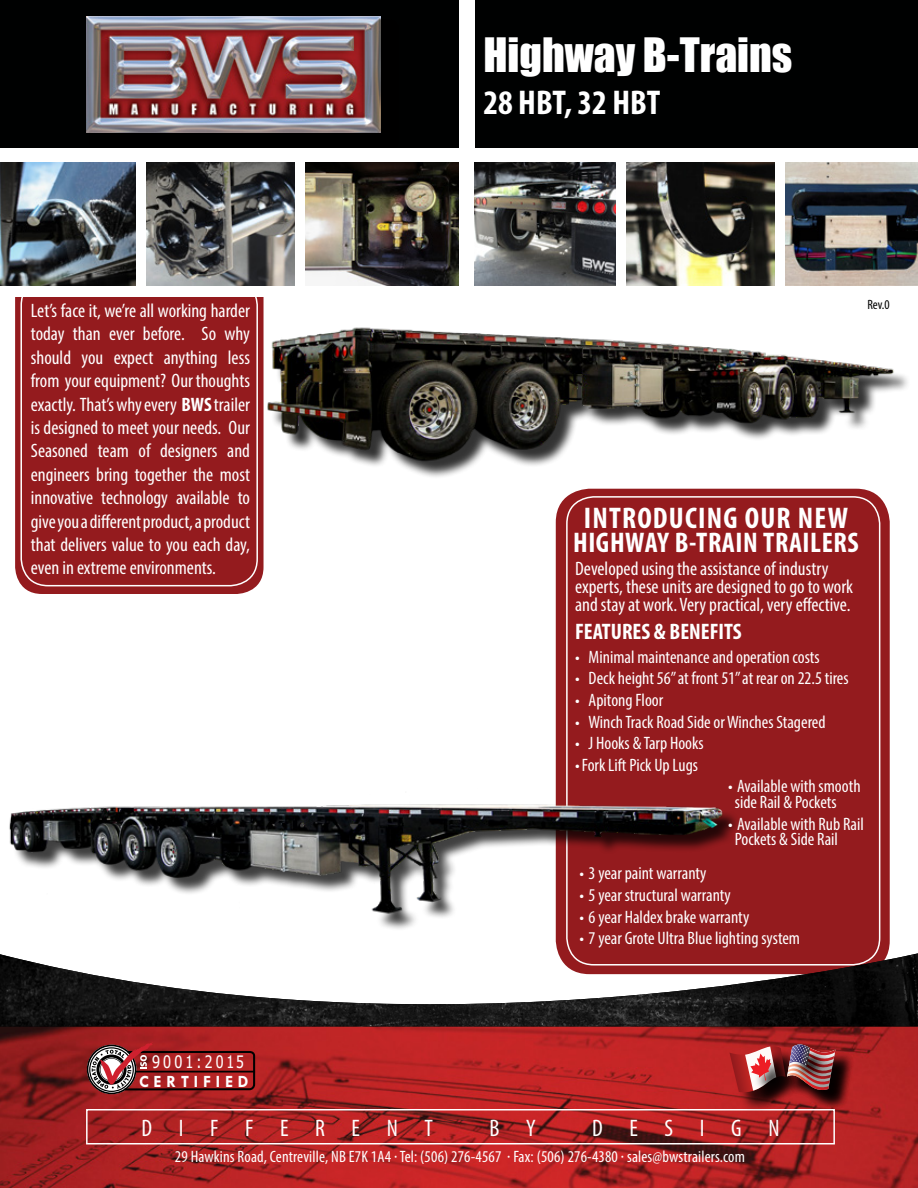
<style>
.page{position:relative;width:918px;height:1188px;background:#fff}
.page>*{position:absolute;margin:0;border:0;box-sizing:border-box;transform-origin:0 0}
.t1{font:43.5px "Impact";color:#fff}
.t2{font:700 condensed 34.5px "Myriad Pro";color:#fff}
.t3{font:700 condensed 30px "Myriad Pro";letter-spacing:.04em;color:#fff}
.t4{font:700 condensed 28.5px "Myriad Pro";letter-spacing:.02em;color:#fff}
.t5{font:condensed 24px "Myriad Pro";letter-spacing:1.11em;color:#fff}
.t6{font:700 condensed 22.5px "Myriad Pro";color:#fff}
.t7{font:condensed 19.5px/23.4px "Myriad Pro";color:#fff}
.t8{font:condensed 18px/15.6px "Myriad Pro";color:#fff}
.t9{font:700 17.25px "Tw Cen";letter-spacing:.29em;color:#fff}
.t10{font:17.25px "Tahoma";letter-spacing:.21em;color:#fff;scale:.84 1}
.t11{font:condensed 16.5px "Myriad Pro";letter-spacing:.01em;color:#fff}
.t12{font:condensed 13.5px "Myriad Pro";color:#000}
.s1{font-weight:700}
</style>
<div class="page">
<div style="left:0;top:0;width:918px;height:149px;background:#000101"></div>
<div style="left:556px;top:489px;width:334px;height:485px;background:#941b1e;border-radius:34px"></div>
<div style="left:566px;top:496px;width:314px;height:470px;border:2px solid #fff;border-radius:27px"></div>
<img style="left:0;top:1071px;width:918px;height:117px">
<div style="left:86px;top:1109px;width:749px;height:35px;border:2px solid #fff"></div>
<img style="left:86px;top:17px;width:295px;height:115px">
<svg style="left:87px;top:1071px;width:168px;height:23px;background:#8f2f30"></svg>
<div style="left:732px;top:1048px;width:73px;height:64px;background:#000;opacity:.75"></div>
<div style="left:747px;top:1048px;width:48px;height:61px;background:#000;opacity:.75"></div>
<div style="left:753px;top:1056px;width:37px;height:43px;background:#000;opacity:.75"></div>
<div style="left:789px;top:1046px;width:65px;height:63px;background:#b92525"></div>
<div style="left:789px;top:1075px;width:59px;height:34px;background:#000;opacity:.75"></div>
<div style="left:809px;top:1061px;width:43px;height:26px;background:#000;opacity:.75"></div>
<div style="left:810px;top:1055px;width:43px;height:26px;background:#000;opacity:.75"></div>
<svg style="left:729px;top:1071px;width:106px;height:23px;background:#7e3838"></svg>
<svg style="left:0;top:950px;width:918px;height:121px;background:#af3031"></svg>
<img style="left:0;top:953px;width:918px;height:75px">
<div style="left:459px;top:0;width:15px;height:150px;background:#fff"></div>
<img style="left:267px;top:327px;width:633px;height:150px">
<div style="left:13px;top:808px;width:727px;height:123px;background:#000;opacity:.75"></div>
<img style="left:9px;top:785px;width:718px;height:134px">
<div style="left:15px;top:270px;width:249px;height:324px;background:#941b1e;border-radius:27px"></div>
<div style="left:20px;top:278px;width:238px;height:308px;border:2px solid #fff;border-radius:27px"></div>
<div style="left:0;top:148px;width:918px;height:149px;background:#fff"></div>
<img style="left:0;top:162px;width:135px;height:123px">
<img style="left:146px;top:162px;width:149px;height:123px">
<img style="left:306px;top:162px;width:153px;height:123px">
<img style="left:626px;top:162px;width:149px;height:123px">
<img style="left:785px;top:162px;width:133px;height:123px">
<img style="left:474px;top:162px;width:142px;height:123px">
<p class="t7" style="left:31px;top:299px;width:221px;text-align:justify">Let’s face it, we’re all working harder today than ever before. So why should you expect anything less from your equipment? Our thoughts exactly. That’s why every <span class="s1">BWS</span> trailer is designed to meet your needs. Our Seasoned team of designers and engineers bring together the most innovative technology available to give you a different product, a product that delivers value to you each day, even in extreme environments.</p>
<p class="t10" style="left:152px;top:1050px;width:111px">9001:2015</p>
<p class="t9" style="left:139px;top:1071px;width:111px">CERTIFIED</p>
<h1 class="t1" style="left:483px;top:21px;width:311px">Highway B-Trains</h1>
<h2 class="t2" style="left:483px;top:81px;width:178px">28 HBT, 32 HBT</h2>
<p class="t12" style="left:867px;top:297px;width:24px">Rev.0</p>
<h3 class="t3" style="left:584px;top:499px;width:266px">INTRODUCING OUR NEW</h3>
<h3 class="t4" style="left:573px;top:525px;width:287px">HIGHWAY B-TRAIN TRAILERS</h3>
<p class="t7" style="left:575px;top:559px;width:280px;line-height:18.3px">Developed using the assistance of industry experts, these units are designed to go to work and stay at work. Very practical, very effective.</p>
<p class="t8" style="left:575px;top:649px;width:246px">• Minimal maintenance and operation costs</p>
<p class="t8" style="left:575px;top:670px;width:275px">• Deck height 56” at front 51” at rear on 22.5 tires</p>
<p class="t8" style="left:575px;top:692px;width:90px">• Apitong Floor</p>
<p class="t8" style="left:575px;top:714px;width:252px">• Winch Track Road Side or Winches Stagered</p>
<p class="t8" style="left:575px;top:735px;width:130px">• J Hooks &amp; Tarp Hooks</p>
<p class="t8" style="left:575px;top:757px;width:124px">•Fork Lift Pick Up Lugs</p>
<p class="t8" style="left:735px;top:778px;width:127px;text-indent:-7px">• Available with smooth side Rail &amp; Pockets</p>
<p class="t8" style="left:735px;top:816px;width:131px;text-indent:-7px">• Available with Rub Rail<br>Pockets &amp; Side Rail</p>
<p class="t8" style="left:580px;top:865px;width:128px">• 3 year paint warranty</p>
<p class="t8" style="left:580px;top:887px;width:153px">• 5 year structural warranty</p>
<p class="t8" style="left:580px;top:909px;width:171px">• 6 year Haldex brake warranty</p>
<p class="t8" style="left:580px;top:930px;width:222px">• 7 year Grote Ultra Blue lighting system</p>
<p class="t6" style="left:575px;top:617px;width:168px">FEATURES &amp; BENEFITS</p>
<p class="t5" style="left:141px;top:1113px;width:293px">DIFFERENT</p>
<p class="t5" style="left:490px;top:1113px;width:47px">B Y</p>
<p class="t5" style="left:592px;top:1113px;width:189px">DESIGN</p>
<p class="t11" style="left:175px;top:1147px;width:572px">29 Hawkins Road, Centreville, NB E7K 1A4 · Tel: (506) 276-4567 · Fax: (506) 276-4380 · sales@bwstrailers.com</p>
</div>
